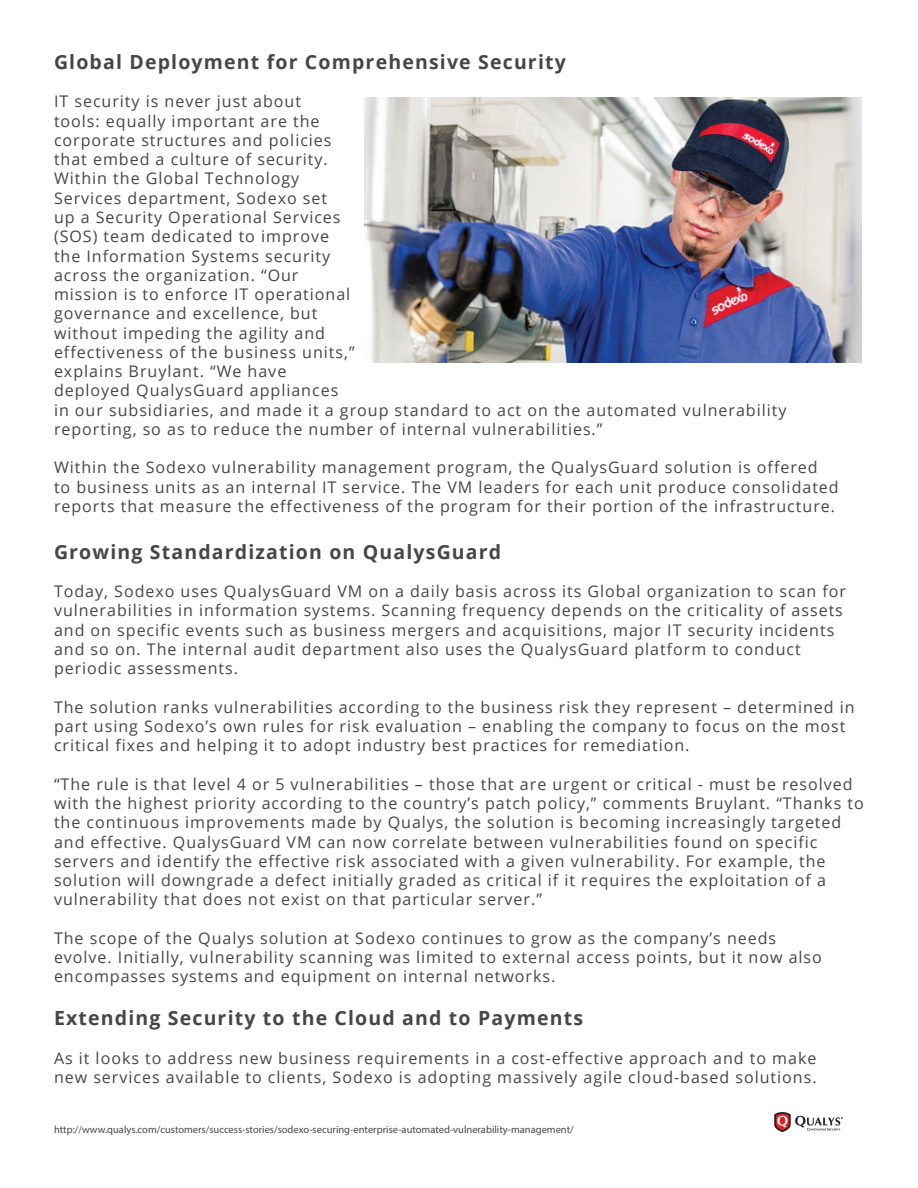
<style>
.page{position:relative;width:918px;height:1188px;background:#fff}
.page>*{position:absolute;margin:0;border:0;box-sizing:border-box;transform-origin:0 0}
.t1{font:700 19.5px "Open Sans";letter-spacing:.06em;color:#454647}
.t2{font:16.05px/19.2px "Open Sans";letter-spacing:.06em;color:#454647}
.t3{font:10.5px "Myriad Pro";color:#454647}
</style>
<div class="page">
<img style="left:775px;top:1112px;width:68px;height:20px">
<img style="left:364px;top:98px;width:498px;height:265px">
<p class="t1" style="left:54px;top:48px;width:513px">Global Deployment for Comprehensive Security</p>
<p class="t2" style="left:54px;top:92px;width:734px">IT security is never just about<br>tools: equally important are the<br>corporate structures and policies<br>that embed a culture of security.<br>Within the Global Technology<br>Services department, Sodexo set<br>up a Security Operational Services<br>(SOS) team dedicated to improve<br>the Information Systems security<br>across the organization. “Our<br>mission is to enforce IT operational<br>governance and excellence, but<br>without impeding the agility and<br>effectiveness of the business units,”<br>explains Bruylant. “We have<br>deployed QualysGuard appliances<br>in our subsidiaries, and made it a group standard to act on the automated vulnerability reporting, so as to reduce the number of internal vulnerabilities.”</p>
<p class="t2" style="left:54px;top:458px;width:786px">Within the Sodexo vulnerability management program, the QualysGuard solution is offered<br>to business units as an internal IT service. The VM leaders for each unit produce consolidated reports that measure the effectiveness of the program for their portion of the infrastructure.</p>
<p class="t1" style="left:54px;top:538px;width:449px">Growing Standardization on QualysGuard</p>
<p class="t2" style="left:54px;top:581px;width:794px">Today, Sodexo uses QualysGuard VM on a daily basis across its Global organization to scan for vulnerabilities in information systems. Scanning frequency depends on the criticality of assets and on specific events such as business mergers and acquisitions, major IT security incidents and so on. The internal audit department also uses the QualysGuard platform to conduct periodic assessments.</p>
<p class="t2" style="left:54px;top:697px;width:802px">The solution ranks vulnerabilities according to the business risk they represent – determined in part using Sodexo’s own rules for risk evaluation – enabling the company to focus on the most critical fixes and helping it to adopt industry best practices for remediation.</p>
<p class="t2" style="left:54px;top:774px;width:811px">“The rule is that level 4 or 5 vulnerabilities – those that are urgent or critical - must be resolved with the highest priority according to the country’s patch policy,” comments Bruylant. “Thanks to the continuous improvements made by Qualys, the solution is becoming increasingly targeted and effective. QualysGuard VM can now correlate between vulnerabilities found on specific servers and identify the effective risk associated with a given vulnerability. For example, the solution will downgrade a defect initially graded as critical if it requires the exploitation of a vulnerability that does not exist on that particular server.”</p>
<p class="t2" style="left:54px;top:928px;width:769px">The scope of the Qualys solution at Sodexo continues to grow as the company’s needs evolve. Initially, vulnerability scanning was limited to external access points, but it now also encompasses systems and equipment on internal networks.</p>
<p class="t1" style="left:54px;top:1004px;width:531px">Extending Security to the Cloud and to Payments</p>
<p class="t2" style="left:54px;top:1048px;width:764px">As it looks to address new business requirements in a cost-effective approach and to make new services available to clients, Sodexo is adopting massively agile cloud-based solutions.</p>
<p class="t3" style="left:54px;top:1123px;width:521px">http://www.qualys.com/customers/success-stories/sodexo-securing-enterprise-automated-vulnerability-management/</p>
</div>
